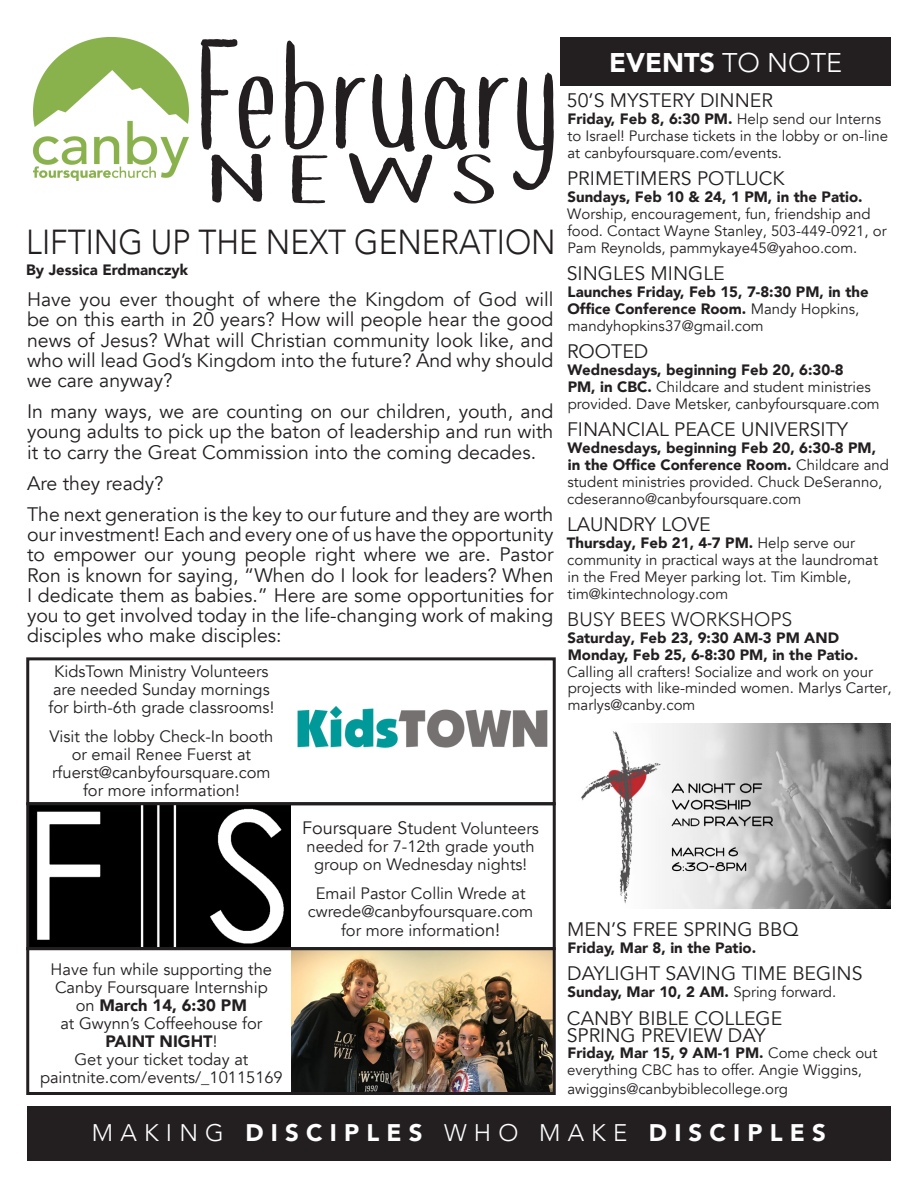
<style>
.page{position:relative;width:918px;height:1188px;background:#fff}
.page>*{position:absolute;margin:0;border:0;box-sizing:border-box;transform-origin:0 0}
.t1{font:153px "coffee+teademo";color:#231f20;scale:.87 1}
.t2{font:67.5px "coffee+teademo";color:#231f20;scale:2 1}
.SF_Ads_-_Columns{font:300 34.65px "Avenir";color:#231f20;scale:.91 1}
.t3{font:900 27px "Avenir";color:#fff}
.SF_Ads{font:900 24px "Avenir";letter-spacing:.3em;color:#fff}
.Story_Paragraph_Text{font:19.5px/20.2px "Avenir";color:#231f20;text-align:justify}
.SF_Ads-2{font:19.5px/16.8px "Avenir";color:#231f20}
.SF_Ads-3{font:300 19.5px "Avenir";color:#231f20}
.Story_Paragraph_Text-2{font:16.5px/18px "Avenir";color:#231f20;text-align:center}
.SF_Ads-4{font:15px/16.8px "Avenir";color:#231f20}
.SF_Ads-5{font:900 15px/16.8px "Avenir";color:#231f20}
.SF_Ads_-_Columns-2{font:900 15px "Avenir";color:#231f20}
.s1{font-weight:900}
.s2{font-size:18px}
.s3{font-weight:300}
.s4{font-weight:400}
</style>
<div class="page">
<img style="left:33px;top:38px;width:156px;height:142px">
<div style="left:560px;top:38px;width:331px;height:48px;background:#231f20"></div>
<div style="left:27px;top:1107px;width:864px;height:54px;background:#231f20"></div>
<img style="left:581px;top:723px;width:310px;height:185px">
<div style="left:26px;top:657px;width:530px;height:148px;border:3px solid #231f20"></div>
<img style="left:297px;top:701px;width:258px;height:58px">
<img style="left:292px;top:951px;width:260px;height:140px">
<img style="left:30px;top:806px;width:260px;height:140px">
<div style="left:26px;top:802px;width:530px;height:148px;border:3px solid #231f20"></div>
<div style="left:26px;top:947px;width:530px;height:148px;border:3px solid #231f20"></div>
<p class="t1" style="left:191px;top:20px;width:428px">February</p>
<p class="t2" style="left:202px;top:146px;width:150px">NEWS</p>
<p class="SF_Ads_-_Columns" style="left:26px;top:222px;width:583px">LIFTING UP THE NEXT GENERATION</p>
<p class="SF_Ads_-_Columns-2" style="left:26px;top:257px;width:163px">By Jessica Erdmanczyk</p>
<p class="Story_Paragraph_Text" style="left:27px;top:290px;width:528px">Have you ever thought of where the Kingdom of God will be on this earth in 20 years? How will people hear the good news of Jesus? What will Christian community look like, and who will lead God’s Kingdom into the future? And why should we care anyway?</p>
<p class="Story_Paragraph_Text" style="left:27px;top:402px;width:528px">In many ways, we are counting on our children, youth, and young adults to pick up the baton of leadership and run with it to carry the Great Commission into the coming decades.</p>
<p class="Story_Paragraph_Text" style="left:27px;top:473px;width:138px">Are they ready?</p>
<p class="Story_Paragraph_Text" style="left:27px;top:504px;width:528px">The next generation is the key to our future and they are worth our investment! Each and every one of us have the opportunity to empower our young people right where we are. Pastor Ron is known for saying, “When do I look for leaders? When I dedicate them as babies.” Here are some opportunities for you to get involved today in the life-changing work of making disciples who make disciples:</p>
<p class="Story_Paragraph_Text-2" style="left:49px;top:662px;width:227px">KidsTown Ministry Volunteers are needed Sunday mornings for birth-6th grade classrooms!</p>
<p class="Story_Paragraph_Text-2" style="left:49px;top:727px;width:225px">Visit the lobby Check-In booth or email Renee Fuerst at rfuerst@canbyfoursquare.com for more information!</p>
<p class="Story_Paragraph_Text-2" style="left:40px;top:961px;width:244px">Have fun while supporting the<br>Canby Foursquare Internship<br>on <span class="s1">March 14, 6:30 PM<br></span>at Gwynn’s Coffeehouse for<br><span class="s1">PAINT NIGHT</span>!<br>Get your ticket today at paintnite.com/events/_10115169</p>
<p class="Story_Paragraph_Text-2" style="left:302px;top:820px;width:238px"><span class="s2">Foursquare St</span>udent Volunteers needed for 7-12th grade youth group on Wednesday nights!</p>
<p class="Story_Paragraph_Text-2" style="left:308px;top:884px;width:227px">Email Pastor Collin Wrede at cwrede@canbyfoursquare.com</p>
<p class="Story_Paragraph_Text-2" style="left:341px;top:922px;width:161px">for more informat<span class="s2">ion!</span></p>
<p class="t3" style="left:609px;top:40px;width:235px">EVENTS <span class="s3">TO NOTE</span></p>
<p class="SF_Ads-2" style="left:567px;top:92px;width:208px">50’S MYSTERY DINNER</p>
<p class="SF_Ads-4" style="left:567px;top:111px;width:322px"><span class="s1">Friday, Feb 8, 6:30 PM.</span> Help send our Interns to Israel! Purchase tickets in the lobby or on-line at canbyfoursquare.com/events.</p>
<p class="SF_Ads-2" style="left:567px;top:171px;width:219px">PRIMETIMERS POTLUCK</p>
<p class="SF_Ads-4" style="left:567px;top:189px;width:321px"><span class="s1">Sundays, Feb 10 &amp; 24, 1 PM, in the Patio.<br></span>Worship, encouragement, fun, friendship and food. Contact Wayne Stanley, 503-449-0921, or Pam Reynolds, pammykaye45@yahoo.com.</p>
<p class="SF_Ads-2" style="left:567px;top:265px;width:160px">SINGLES MINGLE</p>
<p class="SF_Ads-5" style="left:567px;top:283px;width:303px">Launches Friday, Feb 15, 7-8:30 PM, in the<br>Office Conference Room. <span class="s4">Mandy Hopkins, mandyhopkins37@gmail.com</span></p>
<p class="SF_Ads-2" style="left:567px;top:344px;width:83px">ROOTED</p>
<p class="SF_Ads-4" style="left:568px;top:362px;width:314px"><span class="s1">Wednesdays, beginning Feb 20, 6:30-8<br>PM, in CBC.</span> Childcare and student ministries provided. Dave Metsker, canbyfoursquare.com</p>
<p class="SF_Ads-2" style="left:567px;top:422px;width:283px">FINANCIAL PEACE UNIVERSITY</p>
<p class="SF_Ads-4" style="left:567px;top:440px;width:323px"><span class="s1">Wednesdays, beginning Feb 20, 6:30-8 PM, in the Office Conference Room.</span> Childcare and student ministries provided. Chuck DeSeranno, cdeseranno@canbyfoursquare.com</p>
<p class="SF_Ads-2" style="left:567px;top:516px;width:145px">LAUNDRY LOVE</p>
<p class="SF_Ads-4" style="left:567px;top:535px;width:313px"><span class="s1">Thursday, Feb 21, 4-7 PM.</span> Help serve our community in practical ways at the laundromat in the Fred Meyer parking lot. Tim Kimble, tim@kintechnology.com</p>
<p class="SF_Ads-3" style="left:567px;top:608px;width:227px">BUSY BEES WORKSHOPS</p>
<p class="SF_Ads-4" style="left:567px;top:630px;width:326px"><span class="s1">Saturday, Feb 23, 9:30 AM-3 PM AND Monday, Feb 25, 6-8:30 PM, in the Patio.<br></span>Calling all crafters! Socialize and work on your projects with like-minded women. Marlys Carter, marlys@canby.com</p>
<p class="SF_Ads-2" style="left:567px;top:921px;width:233px">MEN’S FREE SPRING BBQ</p>
<p class="SF_Ads-5" style="left:568px;top:939px;width:190px">Friday, Mar 8, in the Patio.</p>
<p class="SF_Ads-2" style="left:567px;top:966px;width:297px">DAYLIGHT SAVING TIME BEGINS</p>
<p class="SF_Ads-5" style="left:567px;top:983px;width:270px">Sunday, Mar 10, 2 AM. <span class="s4">Spring forward.</span></p>
<p class="SF_Ads-2" style="left:567px;top:1010px;width:217px">CANBY BIBLE COLLEGE<br>SPRING PREVIEW DAY</p>
<p class="SF_Ads-4" style="left:567px;top:1045px;width:312px"><span class="s1">Friday, Mar 15, 9 AM-1 PM.</span> Come check out everything CBC has to offer. Angie Wiggins,</p>
<p class="SF_Ads-4" style="left:567px;top:1080px;width:222px">awiggins@canbybiblecollege.org</p>
<p class="SF_Ads" style="left:92px;top:1112px;width:736px"><span class="s3">MAKING</span> DISCIPLES <span class="s3">WHO MAKE</span> DISCIPLES</p>
</div>
